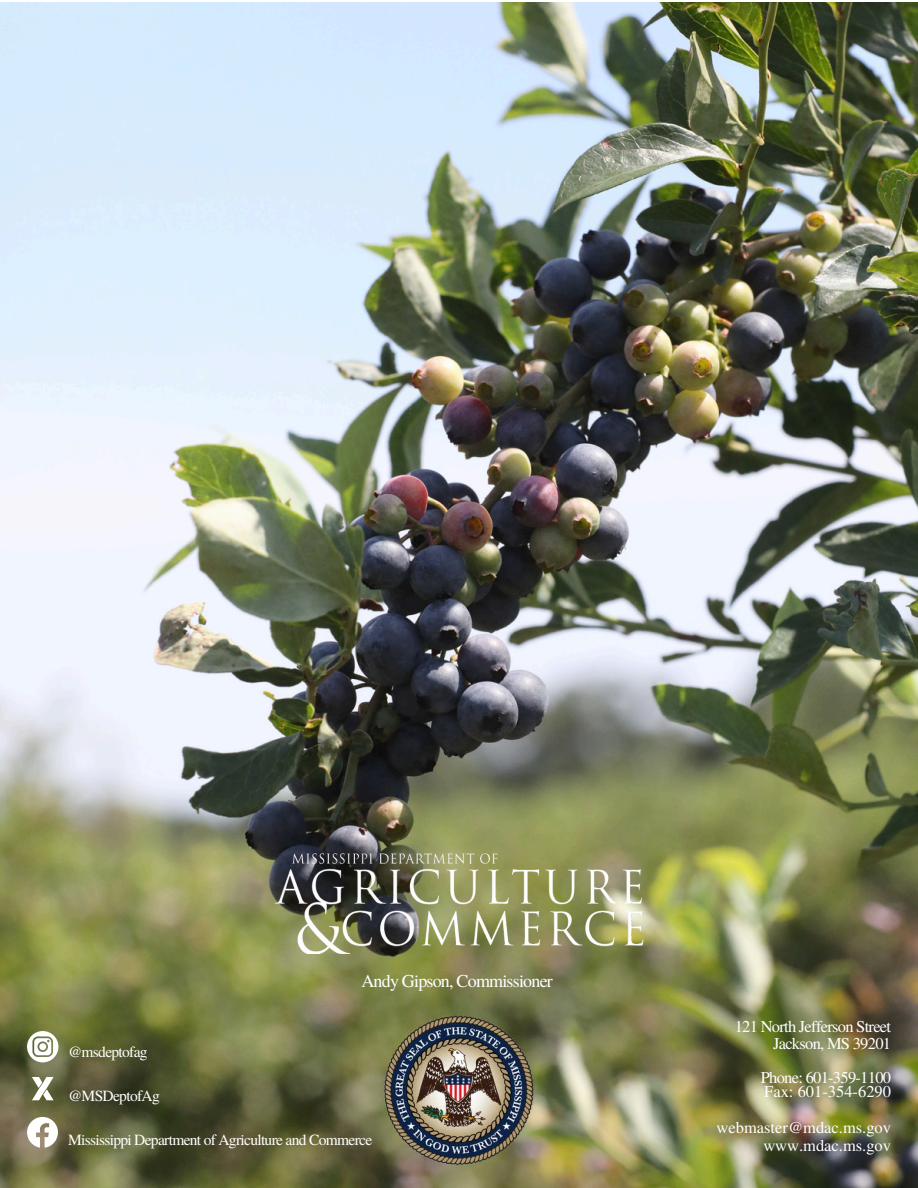
<style>
.page{position:relative;width:918px;height:1188px;background:#fff}
.page>*{position:absolute;margin:0;border:0;box-sizing:border-box;transform-origin:0 0}
.t1{font:18px "Te X Gyre Termes";letter-spacing:-.045em;color:#fff}
.t2{font:16.5px/16.8px "Te X Gyre Termes";letter-spacing:-.045em;color:#fff;text-align:right}
.t3{font:16.5px/18px "Te X Gyre Termes";color:#fff;text-align:right}
.t4{font:15.45px "Te X Gyre Termes";letter-spacing:-.045em;color:#fff}
</style>
<div class="page">
<img style="left:0;top:3px;width:918px;height:1185px">
<img style="left:274px;top:853px;width:369px;height:100px">
<img style="left:366px;top:1008px;width:187px;height:162px">
<svg style="left:27px;top:1031px;width:31px;height:31px"></svg>
<svg style="left:32px;top:1077px;width:21px;height:23px"></svg>
<svg style="left:27px;top:1117px;width:30px;height:30px"></svg>
<p class="t1" style="left:361px;top:968px;width:193px">Andy Gipson, Commissioner</p>
<p class="t4" style="left:68px;top:1041px;width:81px">@msdeptofag</p>
<p class="t4" style="left:68px;top:1085px;width:93px">@MSDeptofAg</p>
<p class="t4" style="left:68px;top:1129px;width:306px">Mississippi Department of Agriculture and Commerce</p>
<h1 class="t2" style="left:735px;top:1017px;width:158px">121 North Jefferson Street<br>Jackson, MS 39201</h1>
<p class="t2" style="left:761px;top:1068px;width:132px">Phone: 601-359-1100</p>
<p class="t3" style="left:764px;top:1082px;width:128px">Fax: 601-354-6290</p>
<p class="t3" style="left:717px;top:1118px;width:176px">webmaster@mdac.ms.gov www.mdac.ms.gov</p>
</div>
